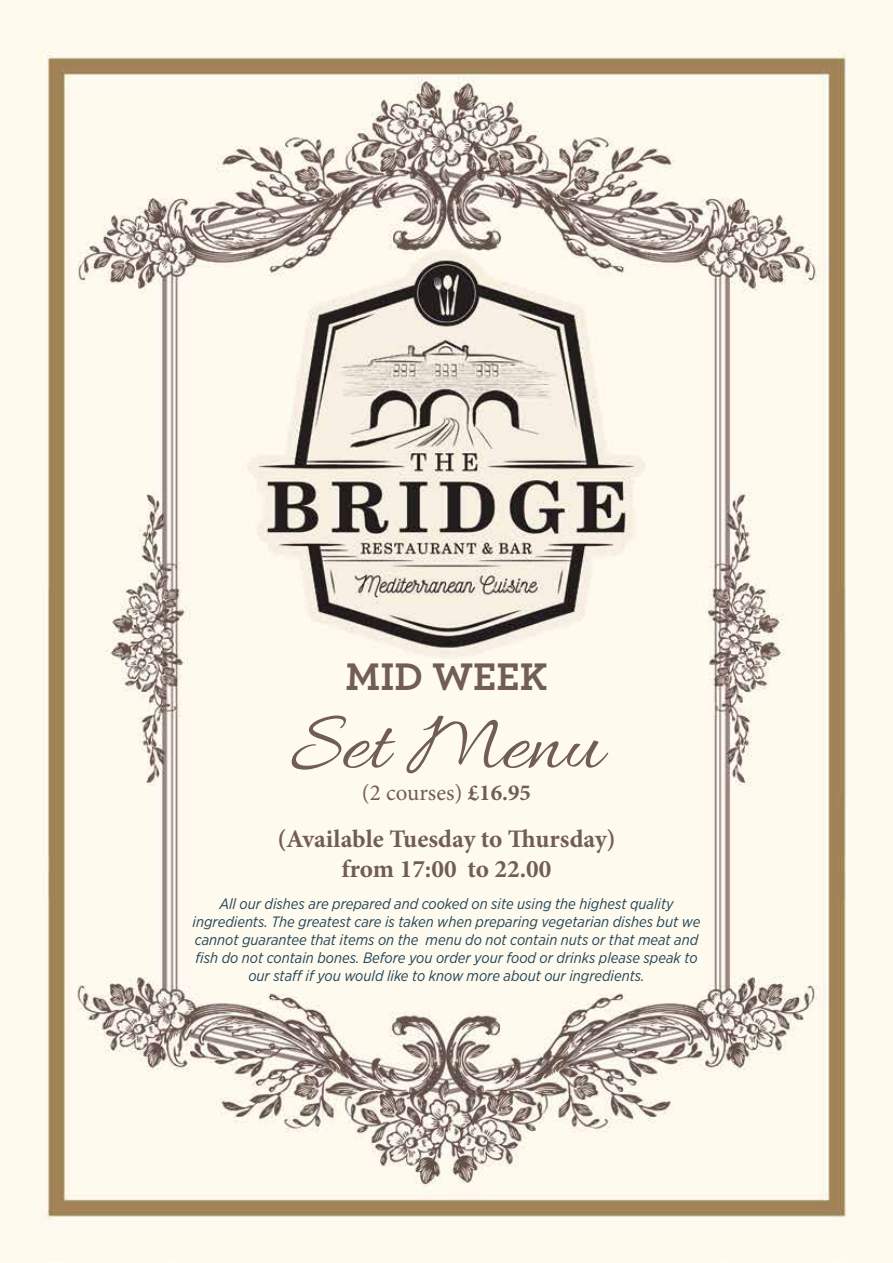
<style>
.page{position:relative;width:893px;height:1263px;background:#fff}
.page>*{position:absolute;margin:0;border:0;box-sizing:border-box;transform-origin:0 0}
.t1{font:86.1px "Allura";color:#715d56}
.t2{font:700 40.35px "Archer";color:#715d56}
.t3{font:700 25.2px/30.3px "Minion Pro";color:#715d56;text-align:center}
.t4{font:22.95px "Minion Pro";color:#715d56}
.t5{font:italic 15px/18px "Gotham Narrow";color:#244658;text-align:center}
.s1{font-weight:700}
</style>
<div class="page">
<img style="left:0;top:0;width:893px;height:1263px">
<h2 class="t2" style="left:346px;top:645px;width:203px">MID WEEK</h2>
<h1 class="t1" style="left:290px;top:697px;width:313px">Set Menu</h1>
<h3 class="t4" style="left:362px;top:777px;width:171px">(2 courses) <span class="s1">£16.95</span></h3>
<h3 class="t3" style="left:277px;top:823px;width:340px">(Available Tuesday to Thursday) from 17:00 to 22.00</h3>
<p class="t5" style="left:193px;top:894px;width:509px">All our dishes are prepared and cooked on site using the highest quality ingredients. The greatest care is taken when preparing vegetarian dishes but we cannot guarantee that items on the menu do not contain nuts or that meat and fish do not contain bones. Before you order your food or drinks please speak to our staff if you would like to know more about our ingredients.</p>
</div>
